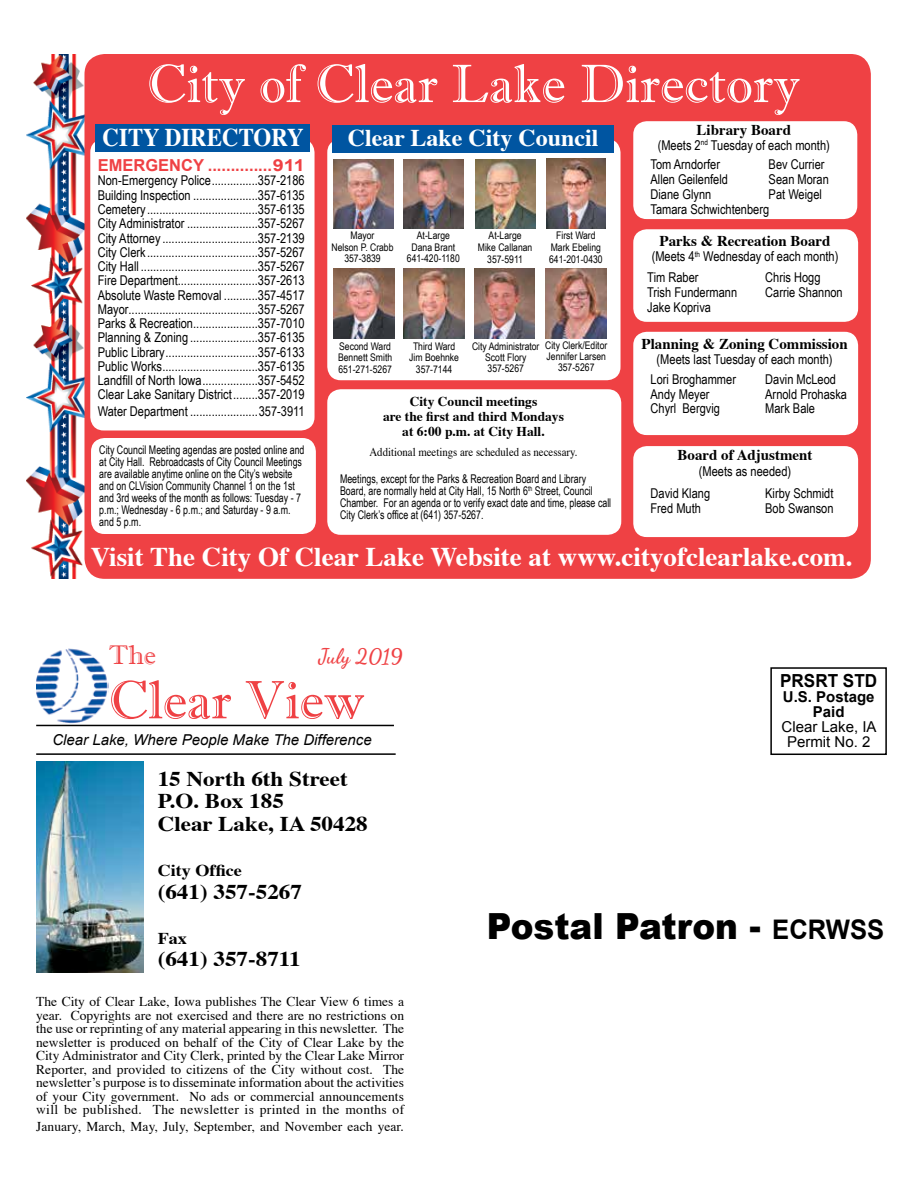
<style>
.page{position:relative;width:918px;height:1188px;background:#fff}
.page>*{position:absolute;margin:0;border:0;box-sizing:border-box;transform-origin:0 0}
.t1{font:54px "Imprint MT Shadow";color:#fff}
.t2{font:54px "Imprint MT Shadow";color:#ef4144}
.t3{font:900 36px "Arial";color:#000;scale:.95 1}
.t4{font:700 27px "Times";color:#fff}
.t5{font:27px "Imprint MT Shadow";color:#ef4144}
.t6{font:700 25.5px "Times";color:#fff;scale:.9 1}
.t7{font:700 24px "Times";color:#fff}
.t8{font:700 21px/22.5px "Times";color:#000;scale:1.1 1}
.t9{font:700 21px "Dancing Script";color:#ef4144}
.t10{font:700 18px "Arial";color:#000;scale:.95 1}
.t11{font:700 16.5px "Arial";color:#ef4144}
.t12{font:700 16.5px "Times";color:#000;scale:1.1 1}
.t13{font:700 15px "Times";color:#000}
.t14{font:italic 15px "Arial";color:#000}
.t15{font:15px/15px "Arial";color:#000;text-align:center}
.t16{font:700 15px/15px "Arial";color:#000;text-align:center}
.t17{font:13.5px/14.2px "Arial Narrow";color:#000}
.t18{font:13.5px/13.5px "Times";letter-spacing:.015em;color:#000;text-align:justify}
.t19{font:700 13.5px/15px "Times";color:#000;text-align:center}
.t20{font:12px/12px "Arial Narrow";color:#000;scale:.9 1}
.t21{font:12px "Times";color:#000;scale:.9 1}
.t22{font:10.5px/11.2px "Arial Narrow";color:#000;text-align:center}
.s1{font-weight:700;font-size:27px}
</style>
<div class="page">
<div style="left:770px;top:667px;width:117px;height:88px;border:2px solid #000"></div>
<img style="left:36px;top:648px;width:73px;height:75px">
<hr style="left:36px;top:725px;width:358px;height:1px;background:#000">
<hr style="left:36px;top:753px;width:360px;height:2px;background:#000">
<img style="left:36px;top:762px;width:107px;height:211px">
<img style="left:26px;top:54px;width:63px;height:525px">
<div style="left:84px;top:54px;width:787px;height:525px;background:#ef4144;border-radius:20px"></div>
<div style="left:90px;top:139px;width:225px;height:292px;background:#fff;border-radius:14px"></div>
<div style="left:633px;top:121px;width:224px;height:98px;background:#fff;border-radius:14px"></div>
<div style="left:633px;top:229px;width:225px;height:93px;background:#fff;border-radius:14px"></div>
<div style="left:633px;top:332px;width:225px;height:103px;background:#fff;border-radius:14px"></div>
<div style="left:633px;top:446px;width:225px;height:91px;background:#fff;border-radius:14px"></div>
<div style="left:327px;top:139px;width:294px;height:241px;background:#fff;border-radius:14px"></div>
<div style="left:95px;top:124px;width:214px;height:28px;background:#0055a1"></div>
<div style="left:327px;top:389px;width:294px;height:146px;background:#fff;border-radius:14px"></div>
<div style="left:332px;top:125px;width:282px;height:28px;background:#0055a1"></div>
<img style="left:334px;top:159px;width:60px;height:70px">
<img style="left:474px;top:268px;width:61px;height:71px">
<img style="left:546px;top:269px;width:61px;height:70px">
<div style="left:91px;top:438px;width:225px;height:96px;background:#fff;border-radius:14px"></div>
<img style="left:403px;top:268px;width:62px;height:71px">
<img style="left:547px;top:159px;width:59px;height:70px">
<img style="left:476px;top:159px;width:60px;height:70px">
<img style="left:403px;top:159px;width:61px;height:70px">
<img style="left:334px;top:269px;width:60px;height:70px">
<h1 class="t1" style="left:147px;top:52px;width:655px">City of Clear Lake Directory</h1>
<h3 class="t6" style="left:103px;top:113px;width:225px">CITY DIRECTORY</h3>
<p class="t13" style="left:697px;top:115px;width:96px">Library Board</p>
<h3 class="t7" style="left:348px;top:115px;width:252px">Clear Lake City Council</h3>
<p class="t17" style="left:651px;top:135px;width:181px;line-height:19.5px;text-indent:7px">(Meets 2<sup>nd</sup> Tuesday of each month)<br>Tom Arndorfer</p>
<p class="t17" style="left:769px;top:157px;width:57px">Bev Currier</p>
<p class="t11" style="left:98px;top:154px;width:208px">EMERGENCY ..............911</p>
<p class="t17" style="left:98px;top:173px;width:208px;text-align:justify">Non-Emergency Police...............357-2186<br>Building Inspection .....................357-6135<br>Cemetery....................................357-6135<br>City Administrator .......................357-5267<br>City Attorney ...............................357-2139<br>City Clerk....................................357-5267<br>City Hall ......................................357-5267<br>Fire Department..........................357-2613<br>Absolute Waste Removal ...........357-4517<br>Mayor..........................................357-5267<br>Parks &amp; Recreation.....................357-7010<br>Planning &amp; Zoning ......................357-6135<br>Public Library..............................357-6133<br>Public Works...............................357-6135<br>Landfill of North Iowa..................357-5452<br>Clear Lake Sanitary District........357-2019</p>
<p class="t17" style="left:98px;top:403px;width:208px">Water Department ......................357-3911</p>
<p class="t17" style="left:651px;top:172px;width:79px">Allen Geilenfeld</p>
<p class="t17" style="left:769px;top:172px;width:62px">Sean Moran</p>
<p class="t17" style="left:651px;top:187px;width:62px">Diane Glynn</p>
<p class="t17" style="left:651px;top:186px;width:173px;line-height:15px;text-indent:118px">Pat Weigel<br>Tamara Schwichtenberg</p>
<p class="t13" style="left:660px;top:227px;width:172px">Parks &amp; Recreation Board</p>
<p class="t17" style="left:647px;top:246px;width:193px;line-height:21px;text-indent:5px">(Meets 4<sup>th</sup> Wednesday of each month)<br>Tim Raber</p>
<p class="t22" style="left:407px;top:230px;width:54px">At-Large<br>Dana Brant<br>641-420-1180</p>
<p class="t22" style="left:549px;top:230px;width:55px">First Ward<br>Mark Ebeling<br>641-201-0430</p>
<p class="t22" style="left:332px;top:230px;width:64px">Mayor<br>Nelson P. Crabb<br>357-3839</p>
<p class="t22" style="left:478px;top:230px;width:56px">At-Large<br>Mike Callanan<br>357-5911</p>
<p class="t17" style="left:765px;top:270px;width:57px">Chris Hogg</p>
<p class="t17" style="left:647px;top:285px;width:92px">Trish Fundermann</p>
<p class="t17" style="left:765px;top:285px;width:79px">Carrie Shannon</p>
<p class="t17" style="left:647px;top:300px;width:65px">Jake Kopriva</p>
<p class="t13" style="left:642px;top:330px;width:208px">Planning &amp; Zoning Commission</p>
<p class="t17" style="left:651px;top:349px;width:184px;line-height:20.2px;text-indent:6px">(Meets last Tuesday of each month)<br>Lori Broghammer</p>
<p class="t22" style="left:338px;top:340px;width:56px;text-align:justify">Second Ward Bennett Smith 651-271-5267</p>
<p class="t22" style="left:472px;top:340px;width:69px">City Administrator<br>Scott Flory<br>357-5267</p>
<p class="t22" style="left:545px;top:339px;width:64px">City Clerk/Editor<br>Jennifer Larsen<br>357-5267</p>
<p class="t19" style="left:383px;top:393px;width:182px">City Council meetings<br>are the first and third Mondays at 6:00 p.m. at City Hall.</p>
<p class="t22" style="left:409px;top:340px;width:51px">Third Ward<br>Jim Boehnke<br>357-7144</p>
<p class="t17" style="left:765px;top:372px;width:72px">Davin McLeod</p>
<p class="t17" style="left:651px;top:386px;width:61px">Andy Meyer</p>
<p class="t17" style="left:765px;top:386px;width:83px">Arnold Prohaska</p>
<p class="t17" style="left:651px;top:401px;width:71px">Chyrl Bergvig</p>
<p class="t17" style="left:765px;top:401px;width:51px">Mark Bale</p>
<p class="t20" style="left:99px;top:443px;width:230px">City Council Meeting agendas are posted online and</p>
<p class="t21" style="left:370px;top:440px;width:233px">Additional meetings are scheduled as necessary.</p>
<p class="t20" style="left:99px;top:455px;width:227px">at City Hall. Rebroadcasts of City Council Meetings are available anytime online on the City’s website and on CLVision Community Channel 1 on the 1st and 3rd weeks of the month as follows: Tuesday - 7 p.m.; Wednesday - 6 p.m.; and Saturday - 9 a.m. and 5 p.m.</p>
<p class="t20" style="left:340px;top:472px;width:303px">Meetings, except for the Parks &amp; Recreation Board and Library Board, are normally held at City Hall, 15 North 6<sup>th</sup> Street, Council Chamber. For an agenda or to verify exact date and time, please call City Clerk’s office at (641) 357-5267.</p>
<p class="t13" style="left:678px;top:441px;width:137px">Board of Adjustment</p>
<p class="t17" style="left:651px;top:460px;width:142px;line-height:21.8px;text-indent:48px">(Meets as needed)<br>David Klang</p>
<p class="t17" style="left:765px;top:485px;width:70px">Kirby Schmidt</p>
<p class="t17" style="left:651px;top:501px;width:52px">Fred Muth</p>
<p class="t17" style="left:765px;top:501px;width:70px">Bob Swanson</p>
<h3 class="t4" style="left:91px;top:532px;width:763px">Visit The City Of Clear Lake Website at www.cityofclearlake.com.</h3>
<h3 class="t5" style="left:109px;top:639px;width:49px">The</h3>
<h1 class="t2" style="left:109px;top:668px;width:257px">Clear View</h1>
<p class="t14" style="left:52px;top:730px;width:321px">Clear Lake, Where People Make The Difference</p>
<h3 class="t8" style="left:158px;top:765px;width:192px">15 North 6th Street<br>P.O. Box 185<br>Clear Lake, IA 50428</h3>
<p class="t12" style="left:158px;top:855px;width:78px">City Office</p>
<h3 class="t8" style="left:158px;top:878px;width:133px">(641) 357-5267</h3>
<p class="t12" style="left:158px;top:922px;width:28px">Fax</p>
<h3 class="t8" style="left:158px;top:945px;width:132px">(641) 357-8711</h3>
<p class="t18" style="left:36px;top:994px;width:370px">The City of Clear Lake, Iowa publishes The Clear View 6 times a year. Copyrights are not exercised and there are no restrictions on the use or reprinting of any material appearing in this newsletter. The newsletter is produced on behalf of the City of Clear Lake by the City Administrator and City Clerk, printed by the Clear Lake Mirror Reporter, and provided to citizens of the City without cost. The newsletter’s purpose is to disseminate information about the activities of your City government. No ads or commercial announcements will be published. The newsletter is printed in the months of</p>
<p class="t18" style="left:36px;top:1118px;width:369px">January, March, May, July, September, and November each year.</p>
<h3 class="t9" style="left:319px;top:643px;width:85px">July 2019</h3>
<h3 class="t10" style="left:780px;top:669px;width:104px">PRSRT STD</h3>
<p class="t16" style="left:783px;top:690px;width:93px">U.S. Postage<br>Paid</p>
<p class="t15" style="left:782px;top:720px;width:97px">Clear Lake, IA<br>Permit No. 2</p>
<h2 class="t3" style="left:487px;top:900px;width:420px">Postal Patron - <span class="s1">ECRWSS</span></h2>
</div>
